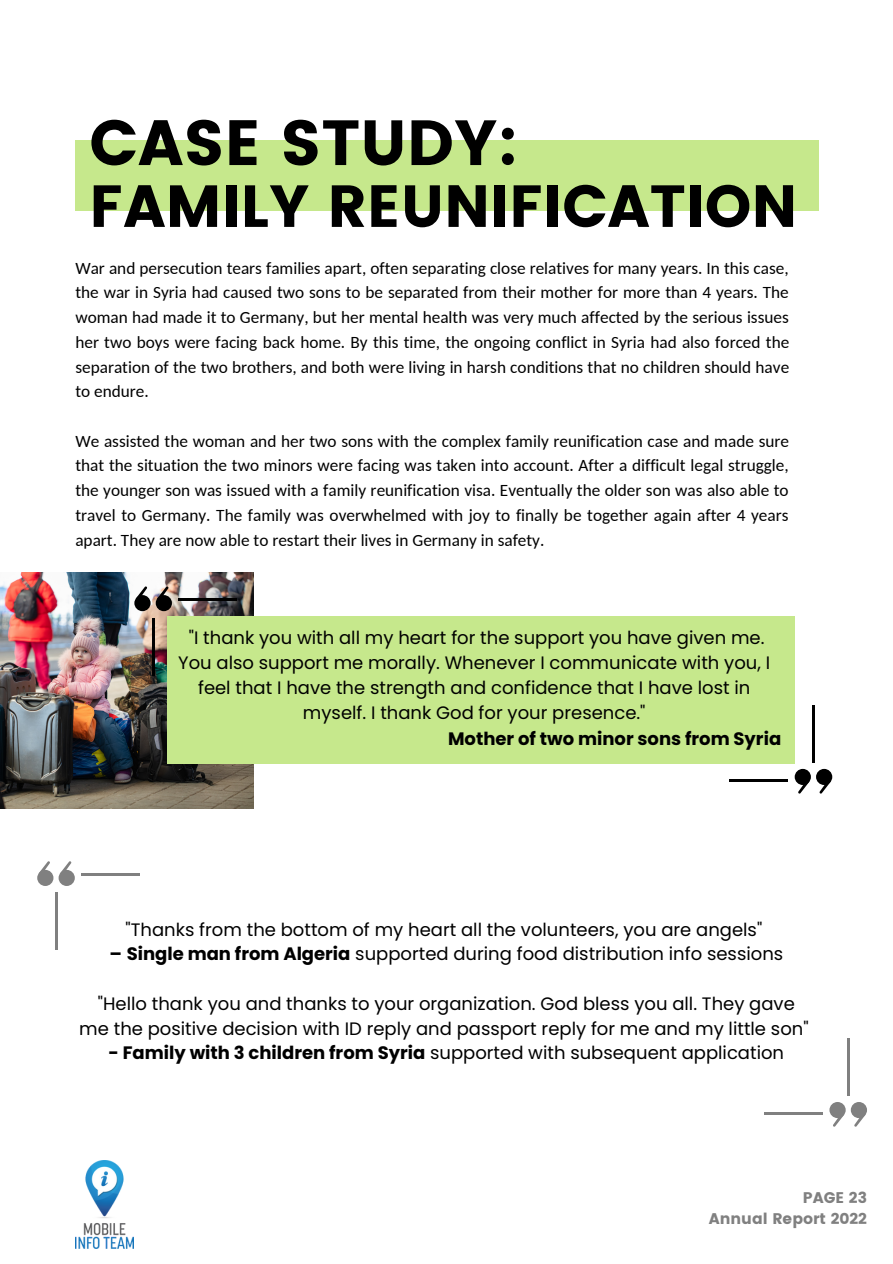
<style>
.page{position:relative;width:893px;height:1264px;background:#fff}
.page>*{position:absolute;margin:0;border:0;box-sizing:border-box;transform-origin:0 0}
.t1{font:63.75px "Poppins";color:#000}
.t2{font:59.25px "Poppins";color:#000}
.t3{font:18px/24.8px "Poppins";color:#000;text-align:center}
.t4{font:700 18px "Poppins";color:#000}
.t5{font:17.25px/24.8px "Carlito";color:#000;text-align:justify}
.t6{font:15.45px "Poppins";color:#808080}
.s1{font-weight:700}
</style>
<div class="page">
<div style="left:75px;top:140px;width:744px;height:71px;background:#c6e88c"></div>
<img style="left:0;top:572px;width:253px;height:236px">
<div style="left:167px;top:617px;width:627px;height:147px;background:#c6e88c"></div>
<div style="left:156px;top:595px;width:16px;height:16px;background:#000;border-radius:50%"></div>
<svg style="left:157px;top:586px;width:12px;height:13px"></svg>
<div style="left:134px;top:595px;width:17px;height:16px;background:#000;border-radius:50%"></div>
<svg style="left:136px;top:586px;width:11px;height:12px"></svg>
<hr style="left:152px;top:617px;width:3px;height:58px;background:#000">
<hr style="left:179px;top:598px;width:58px;height:3px;background:#000">
<div style="left:794px;top:769px;width:16px;height:16px;background:#000;border-radius:50%"></div>
<svg style="left:797px;top:782px;width:12px;height:11px"></svg>
<div style="left:816px;top:769px;width:16px;height:16px;background:#000;border-radius:50%"></div>
<svg style="left:819px;top:783px;width:11px;height:10px"></svg>
<hr style="left:811px;top:704px;width:3px;height:58px;background:#000">
<hr style="left:729px;top:779px;width:59px;height:3px;background:#000">
<div style="left:59px;top:869px;width:16px;height:17px;background:#808080;border-radius:50%"></div>
<svg style="left:60px;top:861px;width:12px;height:12px"></svg>
<div style="left:37px;top:869px;width:16px;height:17px;background:#808080;border-radius:50%"></div>
<svg style="left:39px;top:861px;width:11px;height:12px"></svg>
<hr style="left:54px;top:892px;width:3px;height:58px;background:#808080">
<hr style="left:81px;top:872px;width:58px;height:3px;background:#808080">
<div style="left:829px;top:1101px;width:16px;height:17px;background:#808080;border-radius:50%"></div>
<svg style="left:832px;top:1114px;width:12px;height:12px"></svg>
<svg style="left:850px;top:1101px;width:17px;height:17px"></svg>
<svg style="left:853px;top:1111px;width:12px;height:15px"></svg>
<hr style="left:846px;top:1037px;width:3px;height:58px;background:#808080">
<hr style="left:764px;top:1112px;width:58px;height:3px;background:#808080">
<img style="left:75px;top:1160px;width:59px;height:88px">
<p class="t1" style="left:89px;top:106px;width:430px">CASE STUDY:</p>
<p class="t2" style="left:89px;top:172px;width:709px">FAMILY REUNIFICATION</p>
<p class="t5" style="left:75px;top:257px;width:715px">War and persecution tears families apart, often separating close relatives for many years. In this case, the war in Syria had caused two sons to be separated from their mother for more than 4 years. The woman had made it to Germany, but her mental health was very much affected by the serious issues her two boys were facing back home. By this time, the ongoing conflict in Syria had also forced the separation of the two brothers, and both were living in harsh conditions that no children should have to endure.</p>
<p class="t5" style="left:75px;top:430px;width:715px">We assisted the woman and her two sons with the complex family reunification case and made sure that the situation the two minors were facing was taken into account. After a difficult legal struggle, the younger son was issued with a family reunification visa. Eventually the older son was also able to travel to Germany. The family was overwhelmed with joy to finally be together again after 4 years apart. They are now able to restart their lives in Germany in safety.</p>
<p class="t3" style="left:178px;top:625px;width:593px">"I thank you with all my heart for the support you have given me.<br>You also support me morally. Whenever I communicate with you, I feel that I have the strength and confidence that I have lost in myself. I thank God for your presence."</p>
<p class="t4" style="left:448px;top:726px;width:334px">Mother of two minor sons from Syria</p>
<p class="t3" style="left:126px;top:916px;width:638px">"Thanks from the bottom of my heart all the volunteers, you are angels"</p>
<p class="t3" style="left:109px;top:941px;width:675px"><span class="s1">– Single man from Algeria</span> supported during food distribution info sessions</p>
<p class="t3" style="left:98px;top:991px;width:698px">"Hello thank you and thanks to your organization. God bless you all. They gave</p>
<p class="t3" style="left:79px;top:1015px;width:730px">me the positive decision with ID reply and passport reply for me and my little son"</p>
<p class="t3" style="left:108px;top:1040px;width:677px"><span class="s1">- Family with 3 children from Syria</span> supported with subsequent application</p>
<p class="t6" style="left:802px;top:1188px;width:66px">PAGE 23</p>
<p class="t6" style="left:708px;top:1209px;width:160px">Annual Report 2022</p>
</div>
